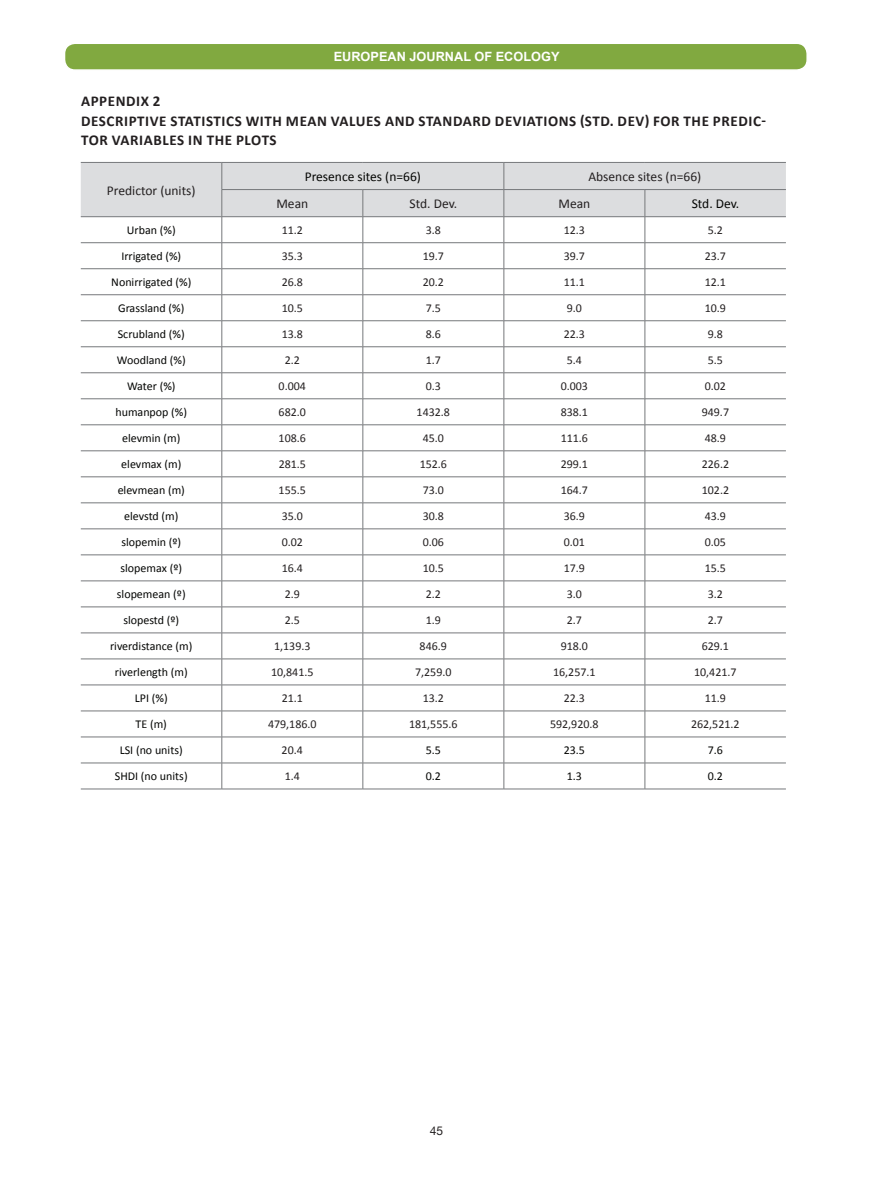
<style>
.page{position:relative;width:893px;height:1178px;background:#fff}
.page>*{position:absolute;margin:0;border:0;box-sizing:border-box;transform-origin:0 0}
.t1{font:700 15px/19.5px "Calibri";letter-spacing:.04em;color:#231f20}
.t2{font:13.5px "Calibri";color:#231f20}
.t3{font:13.5px "Calibri";color:#040503}
.t4{font:700 12.75px "Arial";color:#fff}
.t5{font:12px "Calibri";color:#231f20}
.t6{font:12px "Calibri";color:#040503}
.t7{font:12px "Helvetica Neue";color:#231f20}
</style>
<div class="page">
<div style="left:65px;top:43px;width:742px;height:27px;background:#81a940;border-radius:10px"></div>
<div style="left:64px;top:43px;width:744px;height:28px;border:2px solid #fff;border-radius:10px"></div>
<svg style="left:81px;top:162px;width:705px;height:627px"></svg>
<hr style="left:81px;top:789px;width:141px;height:1px;background:#76787b">
<hr style="left:222px;top:789px;width:141px;height:1px;background:#76787b">
<hr style="left:363px;top:789px;width:141px;height:1px;background:#76787b">
<hr style="left:504px;top:789px;width:141px;height:1px;background:#76787b">
<hr style="left:645px;top:789px;width:141px;height:1px;background:#76787b">
<p class="t4" style="left:334px;top:48px;width:227px">EUROPEAN JOURNAL OF ECOLOGY</p>
<p class="t1" style="left:81px;top:91px;width:686px">APPENDIX 2<br>DESCRIPTIVE STATISTICS WITH MEAN VALUES AND STANDARD DEVIATIONS (STD. DEV) FOR THE PREDIC-<br>TOR VARIABLES IN THE PLOTS</p>
<p class="t2" style="left:107px;top:182px;width:90px">Predictor (units)</p>
<p class="t3" style="left:305px;top:168px;width:118px">Presence sites (n=66)</p>
<p class="t2" style="left:588px;top:168px;width:114px">Absence sites (n=66)</p>
<p class="t2" style="left:276px;top:195px;width:33px">Mean</p>
<p class="t2" style="left:410px;top:195px;width:49px">Std. Dev.</p>
<p class="t2" style="left:558px;top:195px;width:33px">Mean</p>
<p class="t3" style="left:692px;top:195px;width:49px">Std. Dev.</p>
<p class="t6" style="left:127px;top:223px;width:50px">Urban (%)</p>
<p class="t5" style="left:282px;top:223px;width:23px">11.2</p>
<p class="t5" style="left:426px;top:223px;width:17px">3.8</p>
<p class="t5" style="left:564px;top:223px;width:23px">12.3</p>
<p class="t5" style="left:708px;top:223px;width:17px">5.2</p>
<p class="t6" style="left:121px;top:249px;width:61px">Irrigated (%)</p>
<p class="t5" style="left:282px;top:249px;width:23px">35.3</p>
<p class="t5" style="left:423px;top:249px;width:23px">19.7</p>
<p class="t5" style="left:564px;top:249px;width:23px">39.7</p>
<p class="t5" style="left:705px;top:249px;width:23px">23.7</p>
<p class="t6" style="left:111px;top:275px;width:82px">Nonirrigated (%)</p>
<p class="t5" style="left:282px;top:275px;width:23px">26.8</p>
<p class="t5" style="left:423px;top:275px;width:23px">20.2</p>
<p class="t5" style="left:564px;top:275px;width:23px">11.1</p>
<p class="t5" style="left:705px;top:275px;width:23px">12.1</p>
<p class="t6" style="left:118px;top:301px;width:68px">Grassland (%)</p>
<p class="t5" style="left:282px;top:301px;width:23px">10.5</p>
<p class="t5" style="left:426px;top:301px;width:17px">7.5</p>
<p class="t5" style="left:567px;top:301px;width:17px">9.0</p>
<p class="t5" style="left:705px;top:301px;width:23px">10.9</p>
<p class="t6" style="left:118px;top:327px;width:69px">Scrubland (%)</p>
<p class="t5" style="left:282px;top:327px;width:23px">13.8</p>
<p class="t5" style="left:426px;top:327px;width:17px">8.6</p>
<p class="t5" style="left:564px;top:327px;width:23px">22.3</p>
<p class="t5" style="left:708px;top:327px;width:17px">9.8</p>
<p class="t6" style="left:117px;top:353px;width:70px">Woodland (%)</p>
<p class="t5" style="left:285px;top:353px;width:17px">2.2</p>
<p class="t5" style="left:426px;top:353px;width:17px">1.7</p>
<p class="t5" style="left:567px;top:353px;width:17px">5.4</p>
<p class="t5" style="left:708px;top:353px;width:17px">5.5</p>
<p class="t6" style="left:127px;top:379px;width:50px">Water (%)</p>
<p class="t5" style="left:279px;top:379px;width:29px">0.004</p>
<p class="t5" style="left:426px;top:379px;width:17px">0.3</p>
<p class="t5" style="left:561px;top:379px;width:29px">0.003</p>
<p class="t5" style="left:705px;top:379px;width:23px">0.02</p>
<p class="t6" style="left:115px;top:405px;width:73px">humanpop (%)</p>
<p class="t5" style="left:279px;top:405px;width:29px">682.0</p>
<p class="t5" style="left:417px;top:405px;width:35px">1432.8</p>
<p class="t5" style="left:561px;top:405px;width:29px">838.1</p>
<p class="t5" style="left:702px;top:405px;width:29px">949.7</p>
<p class="t6" style="left:122px;top:431px;width:60px">elevmin (m)</p>
<p class="t5" style="left:279px;top:431px;width:29px">108.6</p>
<p class="t5" style="left:423px;top:431px;width:23px">45.0</p>
<p class="t5" style="left:561px;top:431px;width:29px">111.6</p>
<p class="t5" style="left:705px;top:431px;width:23px">48.9</p>
<p class="t6" style="left:121px;top:457px;width:62px">elevmax (m)</p>
<p class="t5" style="left:279px;top:457px;width:29px">281.5</p>
<p class="t5" style="left:420px;top:457px;width:29px">152.6</p>
<p class="t5" style="left:561px;top:457px;width:29px">299.1</p>
<p class="t5" style="left:702px;top:457px;width:29px">226.2</p>
<p class="t6" style="left:118px;top:483px;width:69px">elevmean (m)</p>
<p class="t5" style="left:279px;top:483px;width:29px">155.5</p>
<p class="t5" style="left:423px;top:483px;width:23px">73.0</p>
<p class="t5" style="left:561px;top:483px;width:29px">164.7</p>
<p class="t5" style="left:702px;top:483px;width:29px">102.2</p>
<p class="t6" style="left:124px;top:509px;width:56px">elevstd (m)</p>
<p class="t5" style="left:282px;top:509px;width:23px">35.0</p>
<p class="t5" style="left:423px;top:509px;width:23px">30.8</p>
<p class="t5" style="left:564px;top:509px;width:23px">36.9</p>
<p class="t5" style="left:705px;top:509px;width:23px">43.9</p>
<p class="t6" style="left:121px;top:535px;width:61px">slopemin (º)</p>
<p class="t5" style="left:282px;top:535px;width:23px">0.02</p>
<p class="t5" style="left:423px;top:535px;width:23px">0.06</p>
<p class="t5" style="left:564px;top:535px;width:23px">0.01</p>
<p class="t5" style="left:705px;top:535px;width:23px">0.05</p>
<p class="t6" style="left:121px;top:561px;width:63px">slopemax (º)</p>
<p class="t5" style="left:282px;top:561px;width:23px">16.4</p>
<p class="t5" style="left:423px;top:561px;width:23px">10.5</p>
<p class="t5" style="left:564px;top:561px;width:23px">17.9</p>
<p class="t5" style="left:705px;top:561px;width:23px">15.5</p>
<p class="t6" style="left:117px;top:587px;width:70px">slopemean (º)</p>
<p class="t5" style="left:285px;top:587px;width:17px">2.9</p>
<p class="t5" style="left:426px;top:587px;width:17px">2.2</p>
<p class="t5" style="left:567px;top:587px;width:17px">3.0</p>
<p class="t5" style="left:708px;top:587px;width:17px">3.2</p>
<p class="t6" style="left:123px;top:613px;width:57px">slopestd (º)</p>
<p class="t5" style="left:285px;top:613px;width:17px">2.5</p>
<p class="t5" style="left:426px;top:613px;width:17px">1.9</p>
<p class="t5" style="left:567px;top:613px;width:17px">2.7</p>
<p class="t5" style="left:708px;top:613px;width:17px">2.7</p>
<p class="t6" style="left:110px;top:639px;width:84px">riverdistance (m)</p>
<p class="t5" style="left:274px;top:639px;width:38px">1,139.3</p>
<p class="t5" style="left:420px;top:639px;width:29px">846.9</p>
<p class="t5" style="left:561px;top:639px;width:29px">918.0</p>
<p class="t5" style="left:702px;top:639px;width:29px">629.1</p>
<p class="t6" style="left:115px;top:665px;width:74px">riverlength (m)</p>
<p class="t5" style="left:271px;top:665px;width:44px">10,841.5</p>
<p class="t5" style="left:415px;top:665px;width:38px">7,259.0</p>
<p class="t5" style="left:553px;top:665px;width:44px">16,257.1</p>
<p class="t5" style="left:694px;top:665px;width:44px">10,421.7</p>
<p class="t6" style="left:135px;top:691px;width:34px">LPI (%)</p>
<p class="t5" style="left:282px;top:691px;width:23px">21.1</p>
<p class="t5" style="left:423px;top:691px;width:23px">13.2</p>
<p class="t5" style="left:564px;top:691px;width:23px">22.3</p>
<p class="t5" style="left:705px;top:691px;width:23px">11.9</p>
<p class="t6" style="left:136px;top:717px;width:33px">TE (m)</p>
<p class="t5" style="left:268px;top:717px;width:50px">479,186.0</p>
<p class="t5" style="left:409px;top:717px;width:50px">181,555.6</p>
<p class="t5" style="left:550px;top:717px;width:50px">592,920.8</p>
<p class="t5" style="left:691px;top:717px;width:50px">262,521.2</p>
<p class="t6" style="left:120px;top:743px;width:64px">LSI (no units)</p>
<p class="t5" style="left:282px;top:743px;width:23px">20.4</p>
<p class="t6" style="left:426px;top:743px;width:17px">5.5</p>
<p class="t6" style="left:564px;top:743px;width:23px">23.5</p>
<p class="t6" style="left:708px;top:743px;width:17px">7.6</p>
<p class="t6" style="left:115px;top:769px;width:74px">SHDI (no units)</p>
<p class="t5" style="left:285px;top:769px;width:17px">1.4</p>
<p class="t6" style="left:426px;top:769px;width:17px">0.2</p>
<p class="t6" style="left:567px;top:769px;width:17px">1.3</p>
<p class="t6" style="left:708px;top:769px;width:17px">0.2</p>
<p class="t7" style="left:430px;top:1122px;width:15px">45</p>
</div>
